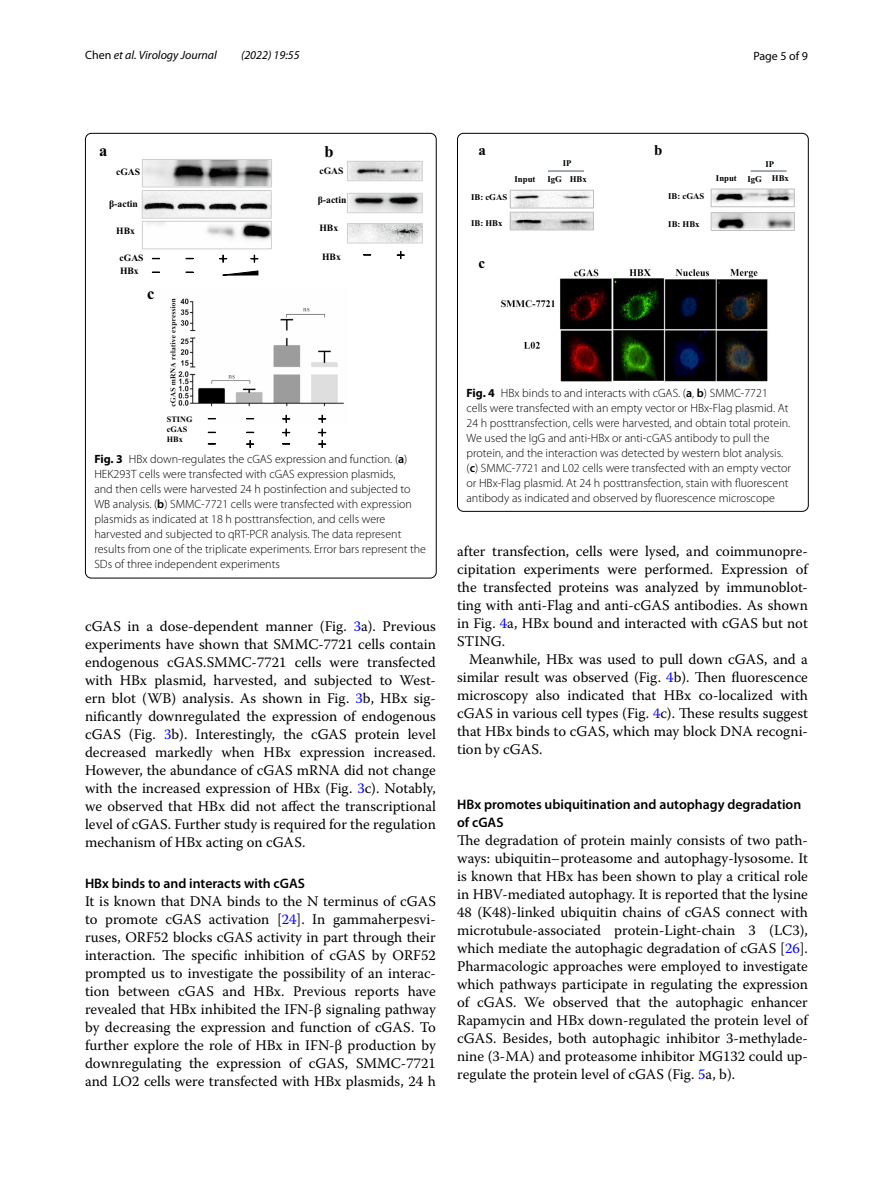
<style>
.page{position:relative;width:893px;height:1187px;background:#fff}
.page>*{position:absolute;margin:0;border:0;box-sizing:border-box;transform-origin:0 0}
.t1{font:16.5px "Times New Roman PS Bold MT3";color:#000}
.t2{font:15px "Times New Roman PS Bold MT4";color:#000}
.t3{font:14.7px/18px "Warnock Pro";color:#000;text-align:justify}
.t4{font:600 13.8px/18px "Myriad Pro";color:#000}
.t5{font:300 12px/15px "Myriad Pro";color:#000}
.t6{font:italic 12px "Myriad Pro";color:#000}
.t7{font:12px "Myriad Pro";color:#000}
.t8{font:9.6px/12.8px "Times New Roman PS Bold MT3";color:#000}
.t9{font:8.7px "Times New Roman PS Bold MT4";color:#000}
.t10{font:8.25px/9.9px "Times New Roman PS Bold MT3";color:#000}
.s1{font-style:normal}
.s2{font-weight:700}
.s3{font-weight:600}
.s4{color:#00f}
</style>
<div class="page">
<img style="left:151px;top:271px;width:193px;height:149px">
<svg style="left:142px;top:159px;width:281px;height:104px"></svg>
<svg style="left:282px;top:414px;width:8px;height:22px"></svg>
<svg style="left:246px;top:440px;width:8px;height:8px"></svg>
<svg style="left:318px;top:414px;width:8px;height:34px"></svg>
<svg style="left:210px;top:270px;width:49px;height:6px"></svg>
<div style="left:85px;top:133px;width:351px;height:445px;border:1px solid #000;border-radius:6px"></div>
<img style="left:501px;top:189px;width:267px;height:192px">
<svg style="left:510px;top:190px;width:84px;height:40px"></svg>
<hr style="left:548px;top:171px;width:36px;height:1px;background:#44546a">
<hr style="left:751px;top:171px;width:36px;height:1px;background:#44546a">
<svg style="left:711px;top:188px;width:84px;height:43px"></svg>
<div style="left:457px;top:133px;width:351px;height:378px;border:1px solid #000;border-radius:6px"></div>
<p class="t6" style="left:85px;top:48px;width:133px"><span class="s1">Chen</span> et al. Virology Journal</p>
<p class="t6" style="left:241px;top:48px;width:60px">(2022) 19:55</p>
<p class="t7" style="left:753px;top:48px;width:56px">Page 5 of 9</p>
<p class="t1" style="left:99px;top:139px;width:10px">a</p>
<p class="t1" style="left:324px;top:140px;width:11px">b</p>
<p class="t8" style="left:116px;top:165px;width:26px">cGAS</p>
<p class="t8" style="left:319px;top:164px;width:26px">cGAS</p>
<p class="t8" style="left:109px;top:197px;width:30px">β-actin</p>
<p class="t8" style="left:318px;top:193px;width:30px">β-actin</p>
<p class="t8" style="left:116px;top:224px;width:20px">HBx</p>
<p class="t8" style="left:319px;top:221px;width:20px">HBx</p>
<p class="t8" style="left:120px;top:251px;width:26px">cGAS<br>HBx</p>
<p class="t8" style="left:322px;top:250px;width:20px">HBx</p>
<p class="t1" style="left:147px;top:281px;width:9px">c</p>
<p class="t2" style="left:478px;top:139px;width:9px">a</p>
<p class="t2" style="left:654px;top:139px;width:10px">b</p>
<p class="t9" style="left:515px;top:172px;width:22px">Input</p>
<p class="t9" style="left:570px;top:172px;width:18px">HBx</p>
<p class="t9" style="left:563px;top:157px;width:10px">IP</p>
<p class="t9" style="left:547px;top:172px;width:16px">IgG</p>
<p class="t9" style="left:471px;top:191px;width:38px">IB: cGAS</p>
<p class="t9" style="left:471px;top:217px;width:33px">IB: HBx</p>
<p class="t9" style="left:668px;top:190px;width:38px">IB: cGAS</p>
<p class="t9" style="left:668px;top:218px;width:33px">IB: HBx</p>
<p class="t9" style="left:765px;top:158px;width:10px">IP</p>
<p class="t9" style="left:716px;top:172px;width:75px">Input IgG HBx</p>
<p class="t2" style="left:478px;top:252px;width:8px">c</p>
<p class="t10" style="left:167px;top:414px;width:27px">STING cGAS<br>HBx</p>
<p class="t5" style="left:94px;top:452px;width:333px"><span class="s2">Fig. 3</span> HBx down-regulates the cGAS expression and function. (<span class="s3">a</span>)<br>HEK293T cells were transfected with cGAS expression plasmids,<br>and then cells were harvested 24 h postinfection and subjected to WB analysis. (<span class="s3">b</span>) SMMC-7721 cells were transfected with expression plasmids as indicated at 18 h posttransfection, and cells were harvested and subjected to qRT-PCR analysis. The data represent results from one of the triplicate experiments. Error bars represent the SDs of three independent experiments</p>
<p class="t3" style="left:85px;top:616px;width:352px">cGAS in a dose-dependent manner (Fig. <span class="s4">3</span>a). Previous experiments have shown that SMMC-7721 cells contain endogenous cGAS.SMMC-7721 cells were transfected with HBx plasmid, harvested, and subjected to West&shy;ern blot (WB) analysis. As shown in Fig. <span class="s4">3</span>b, HBx sig&shy;nificantly downregulated the expression of endogenous cGAS (Fig. <span class="s4">3</span>b). Interestingly, the cGAS protein level decreased markedly when HBx expression increased.<br>However, the abundance of cGAS mRNA did not change with the increased expression of HBx (Fig. <span class="s4">3</span>c). Notably, we observed that HBx did not affect the transcriptional level of cGAS. Further study is required for the regulation mechanism of HBx acting on cGAS.</p>
<p class="t4" style="left:85px;top:874px;width:221px">HBx binds to and interacts with cGAS</p>
<p class="t3" style="left:85px;top:892px;width:352px">It is known that DNA binds to the N terminus of cGAS to promote cGAS activation [<span class="s4">24</span>]. In gammaherpesvi&shy;ruses, ORF52 blocks cGAS activity in part through their interaction. The specific inhibition of cGAS by ORF52 prompted us to investigate the possibility of an interac&shy;tion between cGAS and HBx. Previous reports have revealed that HBx inhibited the IFN-β signaling pathway by decreasing the expression and function of cGAS. To further explore the role of HBx in IFN-β production by downregulating the expression of cGAS, SMMC-7721 and LO2 cells were transfected with HBx plasmids, 24 h</p>
<p class="t5" style="left:466px;top:385px;width:326px"><span class="s2">Fig. 4</span> HBx binds to and interacts with cGAS. (<span class="s3">a</span>, <span class="s3">b</span>) SMMC-7721 cells were transfected with an empty vector or HBx-Flag plasmid. At 24 h posttransfection, cells were harvested, and obtain total protein.<br>We used the IgG and anti-HBx or anti-cGAS antibody to pull the protein, and the interaction was detected by western blot analysis. (<span class="s3">c</span>) SMMC-7721 and L02 cells were transfected with an empty vector or HBx-Flag plasmid. At 24 h posttransfection, stain with fluorescent antibody as indicated and observed by fluorescence microscope</p>
<p class="t3" style="left:457px;top:541px;width:352px">after transfection, cells were lysed, and coimmunopre&shy;cipitation experiments were performed. Expression of the transfected proteins was analyzed by immunoblot&shy;ting with anti-Flag and anti-cGAS antibodies. As shown in Fig. <span class="s4">4</span>a, HBx bound and interacted with cGAS but not STING.</p>
<p class="t3" style="left:457px;top:649px;width:352px;text-indent:12px">Meanwhile, HBx was used to pull down cGAS, and a similar result was observed (Fig. <span class="s4">4</span>b). Then fluorescence microscopy also indicated that HBx co-localized with cGAS in various cell types (Fig. <span class="s4">4</span>c). These results suggest that HBx binds to cGAS, which may block DNA recogni&shy;tion by cGAS.</p>
<p class="t4" style="left:457px;top:794px;width:346px">HBx promotes ubiquitination and autophagy degradation of cGAS</p>
<p class="t3" style="left:457px;top:830px;width:352px">The degradation of protein mainly consists of two path&shy;ways: ubiquitin–proteasome and autophagy-lysosome. It is known that HBx has been shown to play a critical role in HBV-mediated autophagy. It is reported that the lysine 48 (K48)-linked ubiquitin chains of cGAS connect with microtubule-associated protein-Light-chain 3 (LC3), which mediate the autophagic degradation of cGAS [<span class="s4">26</span>].<br>Pharmacologic approaches were employed to investigate which pathways participate in regulating the expression of cGAS. We observed that the autophagic enhancer Rapamycin and HBx down-regulated the protein level of cGAS. Besides, both autophagic inhibitor 3-methylade&shy;nine (3-MA) and proteasome inhibitor MG132 could up&shy;regulate the protein level of cGAS (Fig. <span class="s4">5</span>a, b).</p>
</div>
